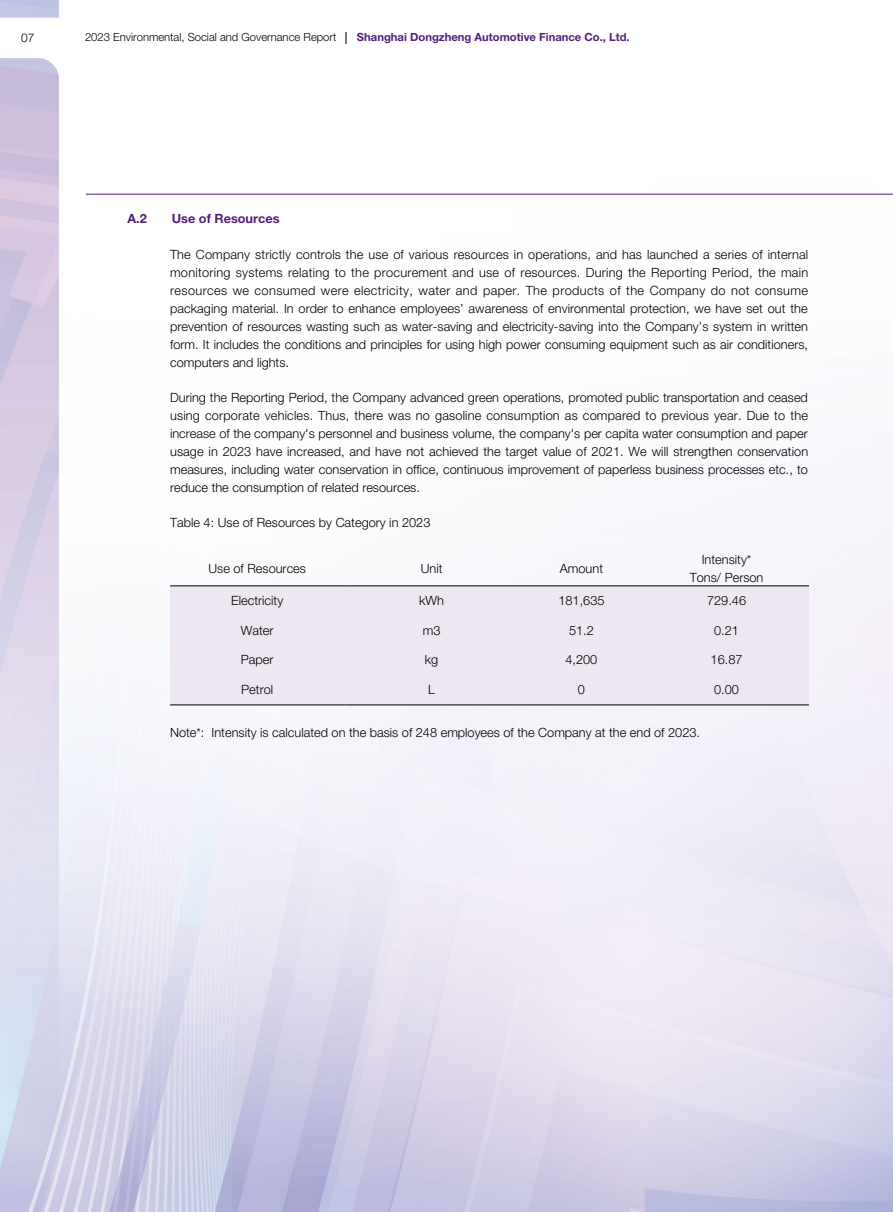
<style>
.page{position:relative;width:893px;height:1212px;background:#fff}
.page>*{position:absolute;margin:0;border:0;box-sizing:border-box;transform-origin:0 0}
.t1{font:300 12.75px/18px "Helvetica Neue LT Std";color:#000;text-align:justify}
.t2{font:700 12.75px "Helvetica Neue LT Std";color:#521e7a}
.t3{font:300 12px "Helvetica Neue LT Std";color:#000}
.t4{font:300 11.25px "Helvetica Neue LT Std";color:#000}
.t5{font:700 11.25px "Helvetica Neue LT Std";color:#521e7a}
</style>
<div class="page">
<img style="left:0;top:0;width:893px;height:1212px">
<hr style="left:86px;top:194px;width:807px;height:1px;background:#521e7a">
<div style="left:170px;top:586px;width:639px;height:118px;background:#ece7f1"></div>
<hr style="left:170px;top:585px;width:174px;height:1px;background:#000">
<hr style="left:344px;top:585px;width:175px;height:1px;background:#000">
<hr style="left:519px;top:585px;width:125px;height:1px;background:#000">
<hr style="left:644px;top:585px;width:165px;height:1px;background:#000">
<hr style="left:170px;top:704px;width:174px;height:1px;background:#000">
<hr style="left:344px;top:704px;width:175px;height:1px;background:#000">
<hr style="left:519px;top:704px;width:125px;height:1px;background:#000">
<hr style="left:644px;top:704px;width:165px;height:1px;background:#000">
<p class="t3" style="left:21px;top:30px;width:15px">07</p>
<p class="t4" style="left:85px;top:30px;width:253px">2023 Environmental, Social and Governance Report</p>
<p class="t5" style="left:357px;top:30px;width:274px">Shanghai Dongzheng Automotive Finance Co., Ltd.</p>
<p class="t2" style="left:128px;top:211px;width:21px">A.2</p>
<p class="t2" style="left:172px;top:211px;width:109px">Use of Resources</p>
<p class="t1" style="left:170px;top:246px;width:640px">The Company strictly controls the use of various resources in operations, and has launched a series of internal monitoring systems relating to the procurement and use of resources. During the Reporting Period, the main resources we consumed were electricity, water and paper. The products of the Company do not consume packaging material. In order to enhance employees’ awareness of environmental protection, we have set out the prevention of resources wasting such as water-saving and electricity-saving into the Company’s system in written form. It includes the conditions and principles for using high power consuming equipment such as air conditioners, computers and lights.</p>
<p class="t1" style="left:170px;top:389px;width:640px">During the Reporting Period, the Company advanced green operations, promoted public transportation and ceased using corporate vehicles. Thus, there was no gasoline consumption as compared to previous year. Due to the increase of the company's personnel and business volume, the company's per capita water consumption and paper usage in 2023 have increased, and have not achieved the target value of 2021. We will strengthen conservation measures, including water conservation in office, continuous improvement of paperless business processes etc., to reduce the consumption of related resources.</p>
<p class="t1" style="left:170px;top:514px;width:262px">Table 4: Use of Resources by Category in 2023</p>
<p class="t1" style="left:208px;top:559px;width:99px">Use of Resources</p>
<p class="t1" style="left:421px;top:559px;width:23px">Unit</p>
<p class="t1" style="left:560px;top:559px;width:45px">Amount</p>
<p class="t1" style="left:690px;top:550px;width:75px;text-align:center">Intensity*<br>Tons/ Person</p>
<p class="t1" style="left:231px;top:591px;width:53px">Electricity</p>
<p class="t1" style="left:419px;top:591px;width:26px">kWh</p>
<p class="t1" style="left:558px;top:591px;width:48px">181,635</p>
<p class="t1" style="left:707px;top:591px;width:40px">729.46</p>
<p class="t1" style="left:241px;top:621px;width:34px">Water</p>
<p class="t1" style="left:423px;top:621px;width:19px">m3</p>
<p class="t1" style="left:569px;top:621px;width:26px">51.2</p>
<p class="t1" style="left:714px;top:621px;width:26px">0.21</p>
<p class="t1" style="left:241px;top:651px;width:34px">Paper</p>
<p class="t1" style="left:425px;top:651px;width:15px">kg</p>
<p class="t1" style="left:565px;top:651px;width:33px">4,200</p>
<p class="t1" style="left:711px;top:651px;width:33px">16.87</p>
<p class="t1" style="left:241px;top:680px;width:33px">Petrol</p>
<p class="t1" style="left:428px;top:680px;width:8px">L</p>
<p class="t1" style="left:578px;top:680px;width:9px">0</p>
<p class="t1" style="left:714px;top:680px;width:26px">0.00</p>
<p class="t1" style="left:170px;top:723px;width:531px">Note*: Intensity is calculated on the basis of 248 employees of the Company at the end of 2023.</p>
</div>
